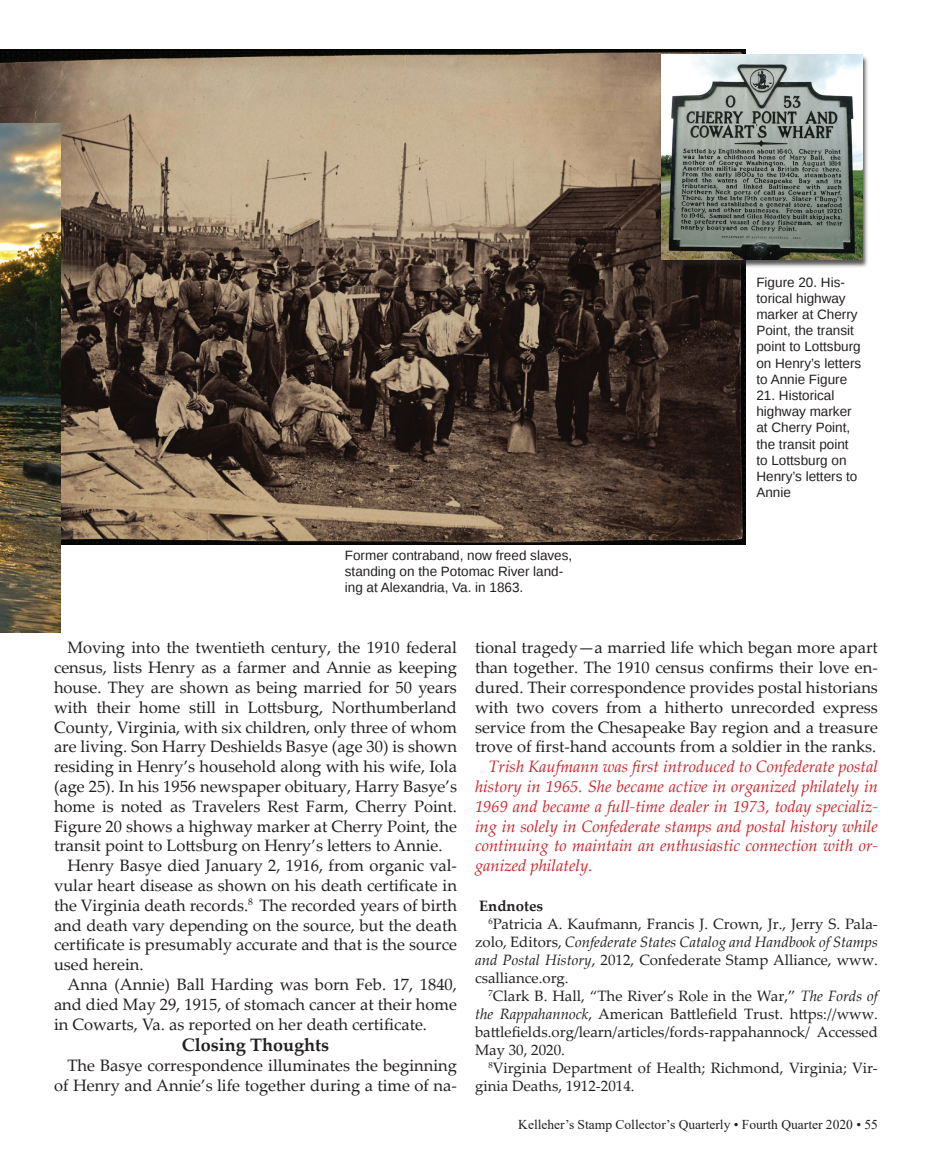
<style>
.page{position:relative;width:932px;height:1161px;background:#fff}
.page>*{position:absolute;margin:0;border:0;box-sizing:border-box;transform-origin:0 0}
.t1{font:700 18px "Palatino Linotype";color:#231f20}
.t2{font:16.5px/19.8px "Palatino Linotype";color:#231f20;text-align:justify}
.t3{font:italic 16.5px/19.8px "Palatino Linotype";color:#d1232a;text-align:justify}
.t4{font:15px/18px "Palatino Linotype";color:#231f20;text-align:justify}
.t5{font:700 15px "Palatino Linotype";color:#231f20}
.t6{font:13.5px/16.2px "Liberation Sans";color:#231f20}
.t7{font:13.5px "Times New Roman";color:#231f20}
.s1{font-style:normal}
.s2{font-style:italic}
</style>
<div class="page">
<img style="left:0;top:50px;width:745px;height:494px">
<img style="left:0;top:124px;width:60px;height:508px">
<div style="left:660px;top:55px;width:208px;height:213px;background:#231f20;opacity:.75"></div>
<img style="left:662px;top:54px;width:200px;height:205px">
<p class="t6" style="left:345px;top:548px;width:229px">Former contraband, now freed slaves, standing on the Potomac River land&shy;ing at Alexandria, Va. in 1863.</p>
<p class="t6" style="left:756px;top:274px;width:106px">Figure 20. His&shy;torical highway marker at Cherry<br>Point, the transit point to Lottsburg on Henry’s letters to Annie Figure</p>
<p class="t6" style="left:756px;top:388px;width:103px">21. Historical highway marker at Cherry Point, the transit point to Lottsburg on<br>Henry’s letters to<br>Annie</p>
<p class="t2" style="left:54px;top:637px;width:404px;text-indent:14px">Moving into the twentieth century, the 1910 federal census, lists Henry as a farmer and Annie as keeping house. They are shown as being married for 50 years with their home still in Lottsburg, Northumberland County, Virginia, with six children, only three of whom are living. Son Harry Deshields Basye (age 30) is shown residing in Henry’s household along with his wife, Iola (age 25). In his 1956 newspaper obituary, Harry Basye’s home is noted as Travelers Rest Farm, Cherry Point.<br>Figure 20 shows a highway marker at Cherry Point, the transit point to Lottsburg on Henry’s letters to Annie.</p>
<p class="t2" style="left:54px;top:855px;width:404px;text-indent:14px">Henry Basye died January 2, 1916, from organic val&shy;vular heart disease as shown on his death certificate in the Virginia death records.<sup>8</sup> The recorded years of birth and death vary depending on the source, but the death certificate is presumably accurate and that is the source used herein.</p>
<p class="t2" style="left:54px;top:974px;width:404px;text-indent:14px">Anna (Annie) Ball Harding was born Feb. 17, 1840, and died May 29, 1915, of stomach cancer at their home in Cowarts, Va. as reported on her death certificate.</p>
<p class="t1" style="left:182px;top:1032px;width:149px">Closing Thoughts</p>
<p class="t2" style="left:54px;top:1055px;width:404px;text-align:right">The Basye correspondence illuminates the beginning of Henry and Annie’s life together during a time of na-</p>
<p class="t2" style="left:475px;top:637px;width:404px">tional tragedy—a married life which began more apart than together. The 1910 census confirms their love en&shy;dured. Their correspondence provides postal historians with two covers from a hitherto unrecorded express service from the Chesapeake Bay region and a treasure trove of first-hand accounts from a soldier in the ranks.</p>
<p class="t3" style="left:475px;top:756px;width:404px;text-indent:14px">Trish Kaufmann was first introduced to Confederate postal history in 1965. She became active in organized philately in 1969 and became a full-time dealer in 1973, today specializ&shy;ing in solely in Confederate stamps and postal history while continuing to maintain an enthusiastic connection with or&shy;ganized philately<span class="s1">.</span></p>
<p class="t5" style="left:479px;top:895px;width:66px">Endnotes</p>
<p class="t4" style="left:475px;top:914px;width:404px;text-indent:14px"><sup>6</sup>Patricia A. Kaufmann, Francis J. Crown, Jr., Jerry S. Pala&shy;zolo, Editors, <span class="s2">Confederate States Catalog and Handbook of Stamps and Postal History</span>, 2012, Confederate Stamp Alliance, www. csalliance.org.</p>
<p class="t4" style="left:475px;top:986px;width:404px;text-indent:14px"><sup>7</sup>Clark B. Hall, “The River’s Role in the War,” <span class="s2">The Fords of the Rappahannock</span>, American Battlefield Trust. https://www. battlefields.org/learn/articles/fords-rappahannock/ Accessed May 30, 2020.</p>
<p class="t4" style="left:475px;top:1058px;width:404px;text-indent:14px"><sup>8</sup>Virginia Department of Health; Richmond, Virginia; Vir&shy;ginia Deaths, 1912-2014.</p>
<p class="t7" style="left:518px;top:1115px;width:361px">Kelleher’s Stamp Collector’s Quarterly • Fourth Quarter 2020 • 55</p>
</div>
